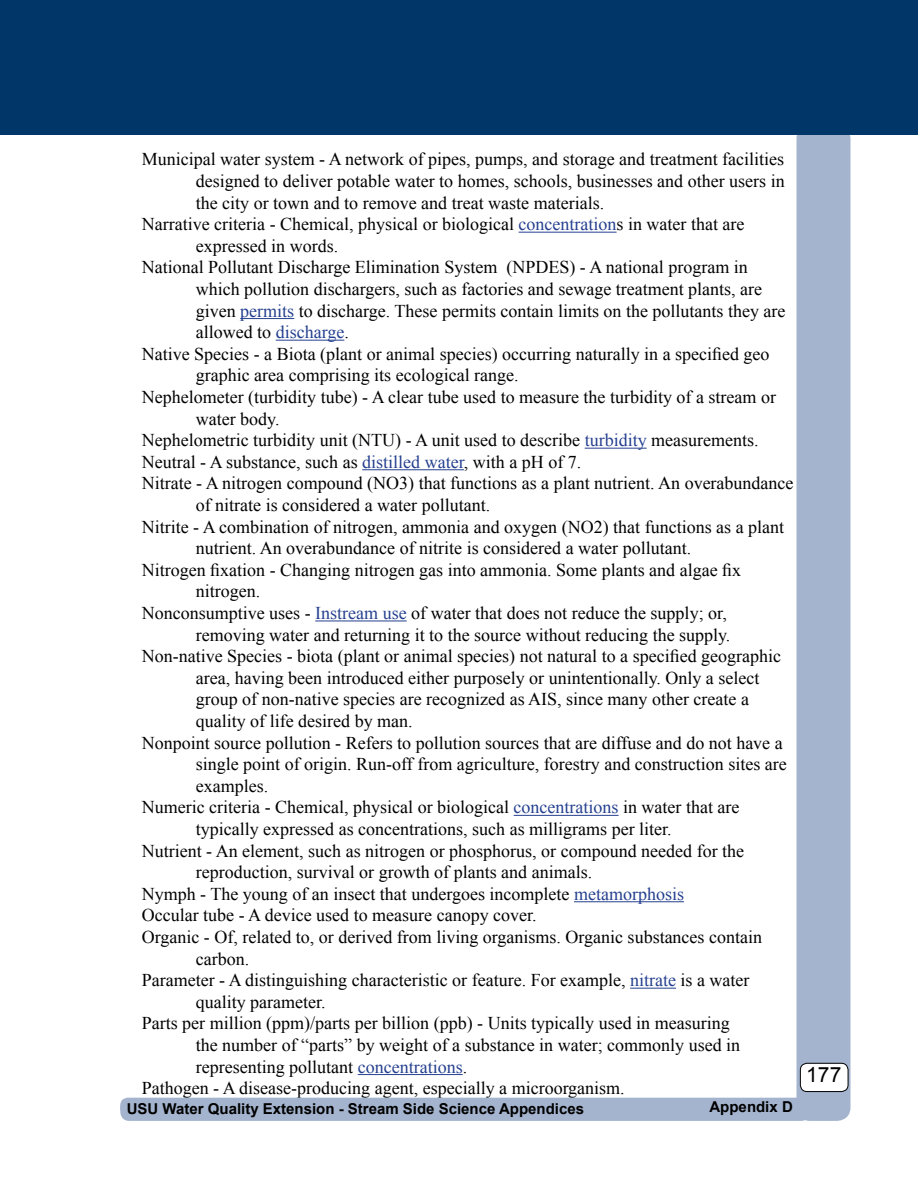
<style>
.page{position:relative;width:918px;height:1188px;background:#fff}
.page>*{position:absolute;margin:0;border:0;box-sizing:border-box;transform-origin:0 0}
.Arial_14{font:21px "Arial";color:#000}
.t1{font:18px/21.6px "Times New Roman";color:#000}
.Subhead_1{font:700 15px "Arial";color:#000}
.s1{color:#25408f}
</style>
<div class="page">
<div style="left:796px;top:125px;width:54px;height:996px;background:#a4b4ce;border-radius:14px"></div>
<div style="left:0;top:0;width:918px;height:134px;background:#003768"></div>
<hr style="left:519px;top:232px;width:98px;height:1px;background:#25408f">
<hr style="left:240px;top:318px;width:54px;height:1px;background:#25408f">
<hr style="left:276px;top:340px;width:68px;height:1px;background:#25408f">
<hr style="left:585px;top:448px;width:62px;height:1px;background:#25408f">
<hr style="left:362px;top:469px;width:102px;height:1px;background:#25408f">
<hr style="left:315px;top:621px;width:92px;height:1px;background:#25408f">
<hr style="left:514px;top:815px;width:105px;height:1px;background:#25408f">
<hr style="left:574px;top:901px;width:110px;height:1px;background:#25408f">
<hr style="left:630px;top:988px;width:46px;height:1px;background:#25408f">
<hr style="left:358px;top:1074px;width:105px;height:1px;background:#25408f">
<div style="left:120px;top:1099px;width:690px;height:22px;background:#a4b4ce;border-radius:9px"></div>
<div style="left:120px;top:1098px;width:729px;height:18px;background:#a4b4ce;border-radius:8px"></div>
<div style="left:800px;top:1063px;width:48px;height:29px;background:#fff;border-radius:7px"></div>
<div style="left:800px;top:1063px;width:48px;height:29px;border:1px solid #000;border-radius:7px"></div>
<p class="t1" style="left:196px;top:148px;width:590px;text-align:justify;text-indent:-54px">Municipal water system - A network of pipes, pumps, and storage and treatment facilities designed to deliver potable water to homes, schools, businesses and other users in the city or town and to remove and treat waste materials.</p>
<p class="t1" style="left:196px;top:213px;width:550px;text-indent:-54px">Narrative criteria - Chemical, physical or biological <span class="s1">concentration</span>s in water that are expressed in words.</p>
<p class="t1" style="left:196px;top:256px;width:591px;text-indent:-54px">National Pollutant Discharge Elimination System (NPDES) - A national program in which pollution dischargers, such as factories and sewage treatment plants, are given <span class="s1">permits</span> to discharge. These permits contain limits on the pollutants they are allowed to <span class="s1">discharge</span>.</p>
<p class="t1" style="left:196px;top:343px;width:575px;text-indent:-54px">Native Species - a Biota (plant or animal species) occurring naturally in a specified geo graphic area comprising its ecological range.</p>
<p class="t1" style="left:196px;top:386px;width:582px;text-indent:-54px">Nephelometer (turbidity tube) - A clear tube used to measure the turbidity of a stream or water body.</p>
<p class="t1" style="left:142px;top:429px;width:618px">Nephelometric turbidity unit (NTU) - A unit used to describe <span class="s1">turbidity</span> measurements.</p>
<p class="t1" style="left:142px;top:451px;width:441px">Neutral - A substance, such as <span class="s1">distilled water</span>, with a pH of 7.</p>
<p class="t1" style="left:196px;top:472px;width:599px;text-indent:-54px">Nitrate - A nitrogen compound (NO3) that functions as a plant nutrient. An overabundance of nitrate is considered a water pollutant.</p>
<p class="t1" style="left:196px;top:516px;width:590px;text-indent:-54px">Nitrite - A combination of nitrogen, ammonia and oxygen (NO2) that functions as a plant nutrient. An overabundance of nitrite is considered a water pollutant.</p>
<p class="t1" style="left:196px;top:559px;width:547px;text-indent:-54px">Nitrogen fixation - Changing nitrogen gas into ammonia. Some plants and algae fix nitrogen.</p>
<p class="t1" style="left:142px;top:602px;width:590px;text-align:right">Nonconsumptive uses - <span class="s1">Instream use</span> of water that does not reduce the supply; or, removing water and returning it to the source without reducing the supply.</p>
<p class="t1" style="left:196px;top:645px;width:587px;text-indent:-54px">Non-native Species - biota (plant or animal species) not natural to a specified geographic area, having been introduced either purposely or unintentionally. Only a select group of non-native species are recognized as AIS, since many other create a quality of life desired by man.</p>
<p class="t1" style="left:196px;top:732px;width:593px;text-indent:-54px">Nonpoint source pollution - Refers to pollution sources that are diffuse and do not have a single point of origin. Run-off from agriculture, forestry and construction sites are examples.</p>
<p class="t1" style="left:196px;top:796px;width:545px;text-indent:-54px">Numeric criteria - Chemical, physical or biological <span class="s1">concentrations</span> in water that are typically expressed as concentrations, such as milligrams per liter.</p>
<p class="t1" style="left:196px;top:840px;width:550px;text-indent:-54px">Nutrient - An element, such as nitrogen or phosphorus, or compound needed for the reproduction, survival or growth of plants and animals.</p>
<p class="t1" style="left:142px;top:883px;width:544px">Nymph - The young of an insect that undergoes incomplete <span class="s1">metamorphosis</span></p>
<p class="t1" style="left:142px;top:904px;width:396px">Occular tube - A device used to measure canopy cover.</p>
<p class="t1" style="left:196px;top:926px;width:568px;text-indent:-54px">Organic - Of, related to, or derived from living organisms. Organic substances contain carbon.</p>
<p class="t1" style="left:196px;top:969px;width:555px;text-indent:-54px">Parameter - A distinguishing characteristic or feature. For example, <span class="s1">nitrate</span> is a water quality parameter.</p>
<p class="t1" style="left:196px;top:1012px;width:546px;text-indent:-54px">Parts per million (ppm)/parts per billion (ppb) - Units typically used in measuring the number of “parts” by weight of a substance in water; commonly used in representing pollutant <span class="s1">concentrations</span>.</p>
<p class="t1" style="left:142px;top:1077px;width:485px">Pathogen - A disease-producing agent, especially a microorganism.</p>
<p class="Subhead_1" style="left:127px;top:1098px;width:459px">USU Water Quality Extension - Stream Side Science Appendices</p>
<p class="Subhead_1" style="left:710px;top:1097px;width:85px">Appendix D</p>
<p class="Arial_14" style="left:806px;top:1061px;width:37px">177</p>
</div>
